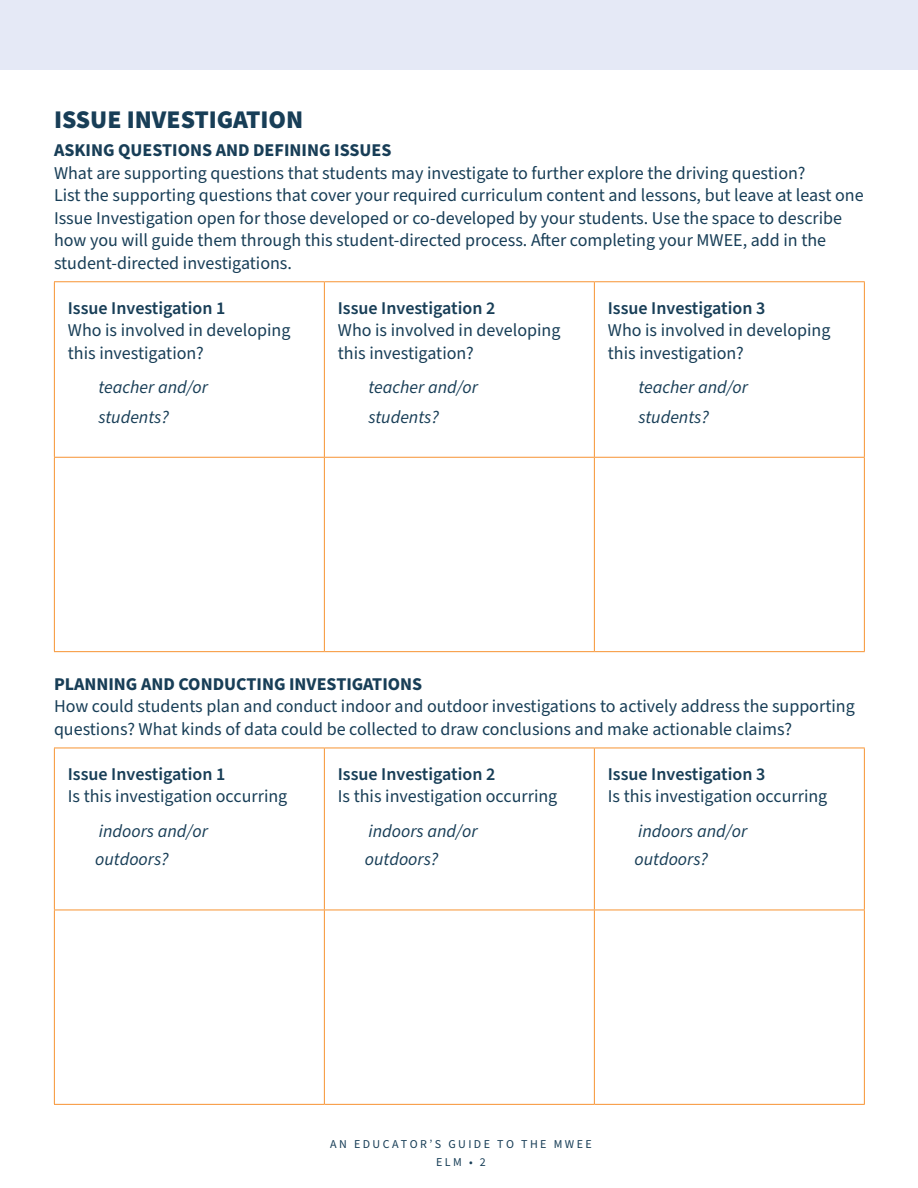
<style>
.page{position:relative;width:918px;height:1188px;background:#fff}
.page>*{position:absolute;margin:0;border:0;box-sizing:border-box;transform-origin:0 0}
.t1{font:900 25.5px "Source Sans Pro";color:#183e57}
.t2{font:18px/22.5px "Source Sans Pro";color:#183e57}
.t3{font:italic 18px/27.9px "Source Sans Pro";color:#183e57}
.t4{font:600 18px "Source Sans Pro";color:#183e57}
.t5{font:700 18px "Source Sans Pro";color:#183e57}
.t6{font:12px/17.5px "Source Sans Pro";letter-spacing:.2em;color:#183e57;text-align:center}
</style>
<div class="page">
<div style="left:0;top:0;width:918px;height:70px;background:#e5e9f6"></div>
<hr style="left:54px;top:282px;width:1px;height:175px;background:#f79332">
<hr style="left:54px;top:281px;width:270px;height:1px;background:#f79332">
<hr style="left:324px;top:281px;width:270px;height:1px;background:#f79332">
<hr style="left:594px;top:281px;width:271px;height:1px;background:#f79332">
<hr style="left:324px;top:282px;width:1px;height:175px;background:#f79332">
<hr style="left:594px;top:282px;width:1px;height:175px;background:#f79332">
<hr style="left:864px;top:282px;width:1px;height:175px;background:#f79332">
<hr style="left:54px;top:458px;width:1px;height:193px;background:#f79332">
<hr style="left:324px;top:458px;width:1px;height:193px;background:#f79332">
<hr style="left:594px;top:458px;width:1px;height:193px;background:#f79332">
<hr style="left:864px;top:458px;width:1px;height:193px;background:#f79332">
<hr style="left:54px;top:457px;width:270px;height:1px;background:#f79332">
<hr style="left:324px;top:457px;width:270px;height:1px;background:#f79332">
<hr style="left:594px;top:457px;width:271px;height:1px;background:#f79332">
<hr style="left:54px;top:651px;width:270px;height:1px;background:#f79332">
<hr style="left:324px;top:651px;width:270px;height:1px;background:#f79332">
<hr style="left:594px;top:651px;width:271px;height:1px;background:#f79332">
<hr style="left:54px;top:748px;width:1px;height:162px;background:#f79332">
<hr style="left:54px;top:748px;width:270px;height:1px;background:#f79332">
<hr style="left:324px;top:748px;width:270px;height:1px;background:#f79332">
<hr style="left:594px;top:748px;width:271px;height:1px;background:#f79332">
<hr style="left:324px;top:748px;width:1px;height:162px;background:#f79332">
<hr style="left:594px;top:748px;width:1px;height:162px;background:#f79332">
<hr style="left:864px;top:748px;width:1px;height:162px;background:#f79332">
<hr style="left:54px;top:910px;width:1px;height:194px;background:#f79332">
<hr style="left:324px;top:910px;width:1px;height:194px;background:#f79332">
<hr style="left:594px;top:910px;width:1px;height:194px;background:#f79332">
<hr style="left:864px;top:910px;width:1px;height:194px;background:#f79332">
<hr style="left:54px;top:910px;width:270px;height:1px;background:#f79332">
<hr style="left:324px;top:910px;width:270px;height:1px;background:#f79332">
<hr style="left:594px;top:910px;width:271px;height:1px;background:#f79332">
<hr style="left:54px;top:1104px;width:270px;height:1px;background:#f79332">
<hr style="left:324px;top:1104px;width:270px;height:1px;background:#f79332">
<hr style="left:594px;top:1104px;width:271px;height:1px;background:#f79332">
<h1 class="t1" style="left:54px;top:102px;width:251px">ISSUE INVESTIGATION</h1>
<h2 class="t5" style="left:54px;top:138px;width:339px">ASKING QUESTIONS AND DEFINING ISSUES</h2>
<p class="t2" style="left:54px;top:162px;width:811px">What are supporting questions that students may investigate to further explore the driving question?<br>List the supporting questions that cover your required curriculum content and lessons, but leave at least one Issue I nvestigation open for those developed or co-developed by your students. Use the space to describe how you will guide them through this student-directed process. After completing your MWEE, add in the student-directed investigations.</p>
<h3 class="t4" style="left:68px;top:296px;width:159px">Issue Investigation 1</h3>
<p class="t2" style="left:68px;top:320px;width:224px">Who is involved in developing this investigation?</p>
<p class="t3" style="left:98px;top:374px;width:111px">teacher and/or</p>
<p class="t3" style="left:98px;top:404px;width:72px">students?</p>
<h3 class="t4" style="left:338px;top:296px;width:159px">Issue Investigation 2</h3>
<p class="t2" style="left:338px;top:320px;width:224px">Who is involved in developing this investigation?</p>
<p class="t3" style="left:368px;top:374px;width:111px">teacher and/or</p>
<p class="t3" style="left:368px;top:404px;width:72px">students?</p>
<h3 class="t4" style="left:608px;top:296px;width:159px">Issue Investigation 3</h3>
<p class="t2" style="left:608px;top:320px;width:224px">Who is involved in developing this investigation?</p>
<p class="t3" style="left:638px;top:374px;width:111px">teacher and/or</p>
<p class="t3" style="left:638px;top:404px;width:72px">students?</p>
<h2 class="t5" style="left:54px;top:672px;width:370px">PLANNING AND CONDUCTING INVESTIGATIONS</h2>
<p class="t2" style="left:54px;top:696px;width:802px">How could students plan and conduct indoor and outdoor investigations to actively address the supporting questions? What kinds of data could be collected to draw conclusions and make actionable claims?</p>
<h3 class="t4" style="left:68px;top:762px;width:159px">Issue Investigation 1</h3>
<p class="t2" style="left:68px;top:786px;width:221px">Is this investigation occurring</p>
<p class="t3" style="left:95px;top:818px;width:114px">indoors and/or outdoors?</p>
<h3 class="t4" style="left:338px;top:762px;width:159px">Issue Investigation 2</h3>
<p class="t2" style="left:338px;top:786px;width:221px">Is this investigation occurring</p>
<p class="t3" style="left:365px;top:817px;width:114px">indoors and/or outdoors?</p>
<h3 class="t4" style="left:608px;top:762px;width:159px">Issue Investigation 3</h3>
<p class="t2" style="left:608px;top:786px;width:221px">Is this investigation occurring</p>
<p class="t3" style="left:635px;top:817px;width:114px">indoors and/or outdoors?</p>
<p class="t6" style="left:330px;top:1136px;width:263px">AN EDUCATOR’S GUIDE TO THE MWEE<br>ELM • 2</p>
</div>
